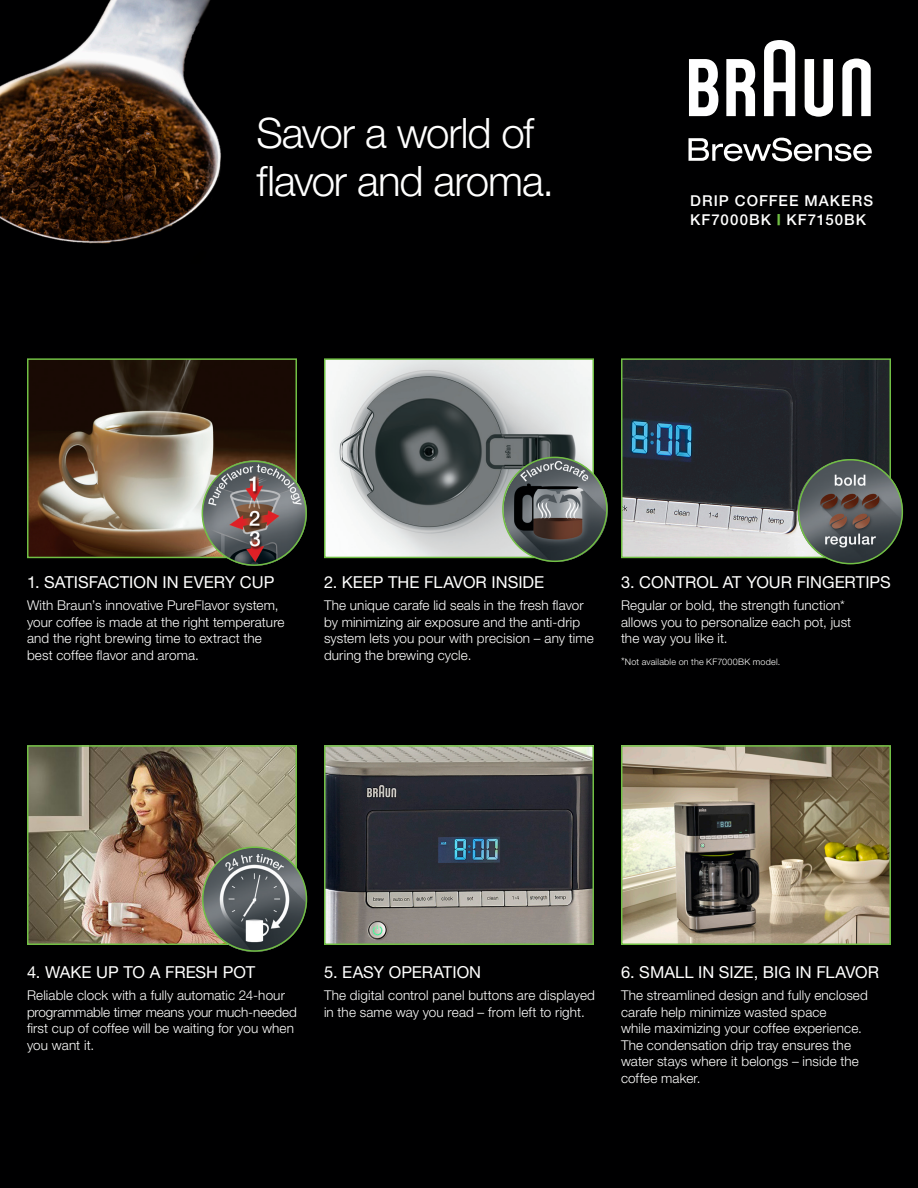
<style>
.page{position:relative;width:918px;height:1188px;background:#000001}
.page>*{position:absolute;margin:0;border:0;box-sizing:border-box;transform-origin:0 0}
.t1{font:300 42px/48px "Helvetica Neue";letter-spacing:-.025em;color:#fff}
.t2{font:16.5px "Helvetica Neue";color:#fff}
.t3{font:500 15px "Helvetica Neue";letter-spacing:.07em;color:#fff}
.t4{font:300 13.5px/16.5px "Helvetica Neue";letter-spacing:.01em;color:#fff}
.t5{font:300 9px "Helvetica Neue";letter-spacing:.025em;color:#fff}
.s1{font-weight:900;color:#71bf44}
.s2{font-size:10.5px}
</style>
<div class="page">
<img style="left:30px;top:361px;width:264px;height:194px">
<div style="left:27px;top:358px;width:270px;height:200px;border:2px solid #71bf44"></div>
<img style="left:30px;top:748px;width:264px;height:194px">
<div style="left:27px;top:745px;width:270px;height:200px;border:2px solid #71bf44"></div>
<svg style="left:689px;top:59px;width:29px;height:57px"></svg>
<svg style="left:726px;top:59px;width:29px;height:57px"></svg>
<svg style="left:764px;top:40px;width:31px;height:76px"></svg>
<svg style="left:805px;top:59px;width:28px;height:58px"></svg>
<svg style="left:842px;top:59px;width:29px;height:57px"></svg>
<svg style="left:688px;top:138px;width:184px;height:23px"></svg>
<img style="left:0;top:0;width:221px;height:244px">
<img style="left:327px;top:748px;width:264px;height:194px">
<div style="left:324px;top:745px;width:270px;height:200px;border:2px solid #71bf44"></div>
<img style="left:624px;top:748px;width:264px;height:194px">
<div style="left:621px;top:745px;width:270px;height:200px;border:2px solid #71bf44"></div>
<img style="left:327px;top:361px;width:264px;height:194px">
<div style="left:324px;top:358px;width:270px;height:200px;border:2px solid #71bf44"></div>
<img style="left:624px;top:361px;width:264px;height:194px">
<div style="left:621px;top:358px;width:270px;height:200px;border:2px solid #71bf44"></div>
<img style="left:192px;top:451px;width:115px;height:115px">
<div style="left:202px;top:461px;width:105px;height:105px;border:2px solid #71bf44;border-radius:50%"></div>
<img style="left:493px;top:448px;width:115px;height:114px">
<div style="left:502px;top:457px;width:106px;height:105px;border:2px solid #71bf44;border-radius:50%"></div>
<img style="left:788px;top:451px;width:116px;height:114px">
<div style="left:798px;top:459px;width:105px;height:105px;border:2px solid #71bf44;border-radius:50%"></div>
<img style="left:192px;top:837px;width:116px;height:115px">
<div style="left:202px;top:846px;width:105px;height:106px;border:2px solid #71bf44;border-radius:50%"></div>
<p class="t1" style="left:256px;top:108px;width:299px">Savor a world of flavor and aroma.</p>
<p class="t3" style="left:690px;top:191px;width:184px">DRIP COFFEE MAKERS</p>
<p class="t3" style="left:690px;top:211px;width:177px">KF7000BK <span class="s1">|</span> KF7150BK</p>
<p class="t2" style="left:27px;top:572px;width:249px">1. SATISFACTION IN EVERY CUP</p>
<p class="t4" style="left:27px;top:597px;width:259px">With Braun’s innovative PureFlavor system, your coffee is made at the right temperature and the right brewing time to extract the best coffee flavor and aroma.</p>
<p class="t2" style="left:324px;top:572px;width:222px">2. KEEP THE FLAVOR INSIDE</p>
<p class="t4" style="left:324px;top:597px;width:271px">The unique carafe lid seals in the fresh flavor by minimizing air exposure and the anti-drip system lets you pour with precision – any time during the brewing cycle.</p>
<p class="t2" style="left:621px;top:572px;width:271px">3. CONTROL AT YOUR FINGERTIPS</p>
<p class="t4" style="left:621px;top:597px;width:232px">Regular or bold, the strength function* allows you to personalize each pot, just the way you like it.</p>
<p class="t5" style="left:621px;top:656px;width:161px"><span class="s2">*</span>Not available on the KF7000BK model.</p>
<p class="t2" style="left:27px;top:962px;width:230px">4. WAKE UP TO A FRESH POT</p>
<p class="t4" style="left:27px;top:987px;width:271px">Reliable clock with a fully automatic 24-hour programmable timer means your much-needed first cup of coffee will be waiting for you when you want it.</p>
<p class="t2" style="left:324px;top:962px;width:159px">5. EASY OPERATION</p>
<p class="t4" style="left:324px;top:987px;width:272px">The digital control panel buttons are displayed in the same way you read – from left to right.</p>
<p class="t2" style="left:621px;top:962px;width:260px">6. SMALL IN SIZE, BIG IN FLAVOR</p>
<p class="t4" style="left:621px;top:987px;width:248px">The streamlined design and fully enclosed carafe help minimize wasted space<br>while maximizing your coffee experience.<br>The condensation drip tray ensures the water stays where it belongs – inside the coffee maker.</p>
</div>
